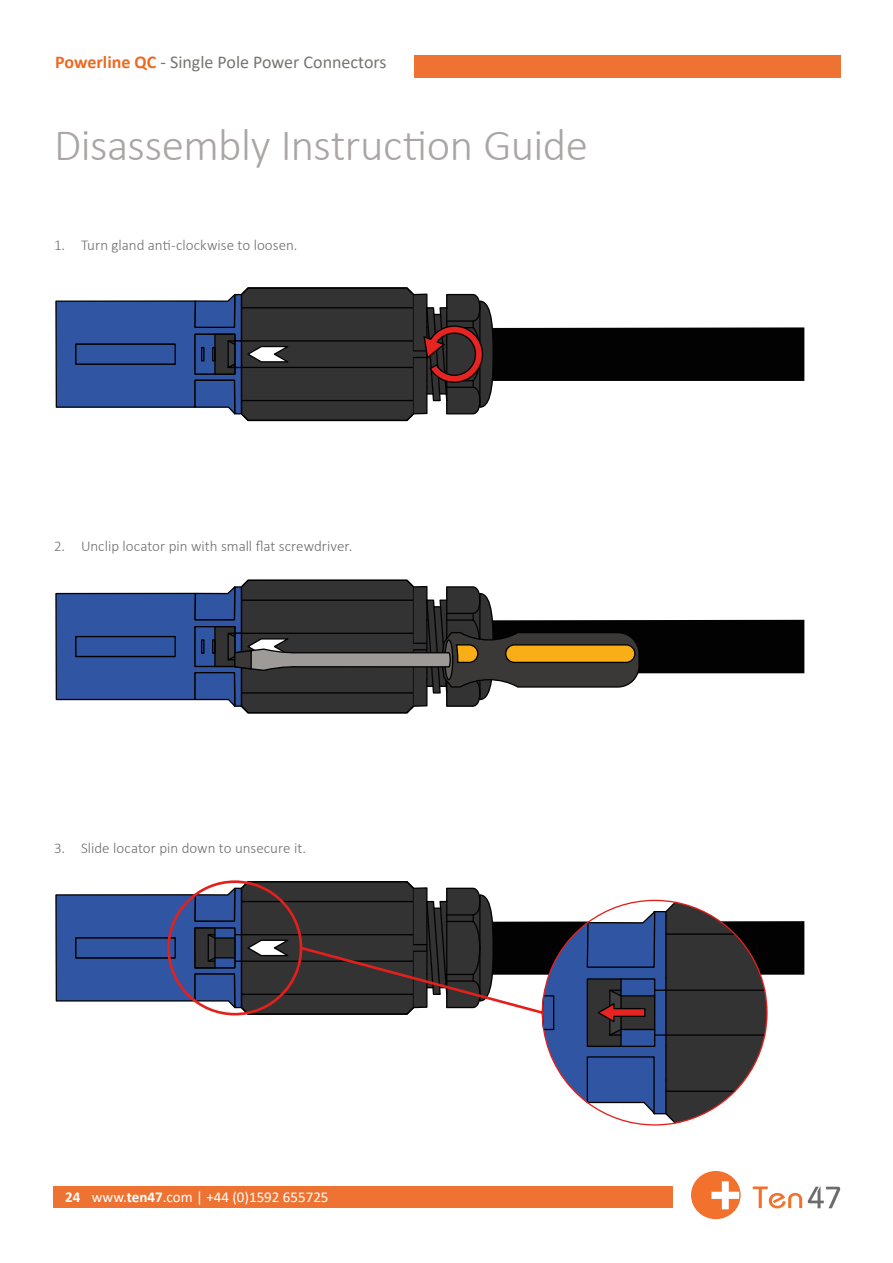
<style>
.page{position:relative;width:893px;height:1263px;background:#fff}
.page>*{position:absolute;margin:0;border:0;box-sizing:border-box;transform-origin:0 0}
.t1{font:300 45px "Calibri";letter-spacing:-.01em;color:#a9a6a5}
.t2{font:18px "Calibri";color:#757571}
.t3{font:300 15px "Calibri";color:#6c6e6d}
.t4{font:15px "Calibri";color:#fff}
.t5{font:700 15px "Calibri";color:#fff}
.s1{font-weight:700;color:#ed6921}
.s2{font-weight:700}
</style>
<div class="page">
<div style="left:53px;top:1187px;width:619px;height:21px;background:#ee7332"></div>
<svg style="left:753px;top:1186px;width:49px;height:22px"></svg>
<div style="left:691px;top:1171px;width:50px;height:48px;background:#f2722d;border-radius:50%"></div>
<svg style="left:711px;top:1181px;width:28px;height:28px"></svg>
<svg style="left:808px;top:1186px;width:32px;height:22px"></svg>
<svg style="left:55px;top:287px;width:749px;height:135px"></svg>
<svg style="left:55px;top:579px;width:749px;height:135px"></svg>
<svg style="left:55px;top:880px;width:749px;height:245px"></svg>
<div style="left:414px;top:55px;width:426px;height:22px;background:#ee7332"></div>
<p class="t2" style="left:55px;top:50px;width:333px"><span class="s1">Powerline QC</span> - Single Pole Power Connectors</p>
<h1 class="t1" style="left:54px;top:117px;width:535px">Disassembly Instruction Guide</h1>
<p class="t3" style="left:54px;top:235px;width:245px">1. Turn gland anti-clockwise to loosen.</p>
<p class="t3" style="left:54px;top:537px;width:300px">2. Unclip locator pin with small flat screwdriver.</p>
<p class="t3" style="left:54px;top:839px;width:254px">3. Slide locator pin down to unsecure it.</p>
<p class="t5" style="left:65px;top:1186px;width:17px">24</p>
<p class="t4" style="left:92px;top:1187px;width:238px">www.<span class="s2">ten47</span>.com | +44 (0)1592 655725</p>
</div>
